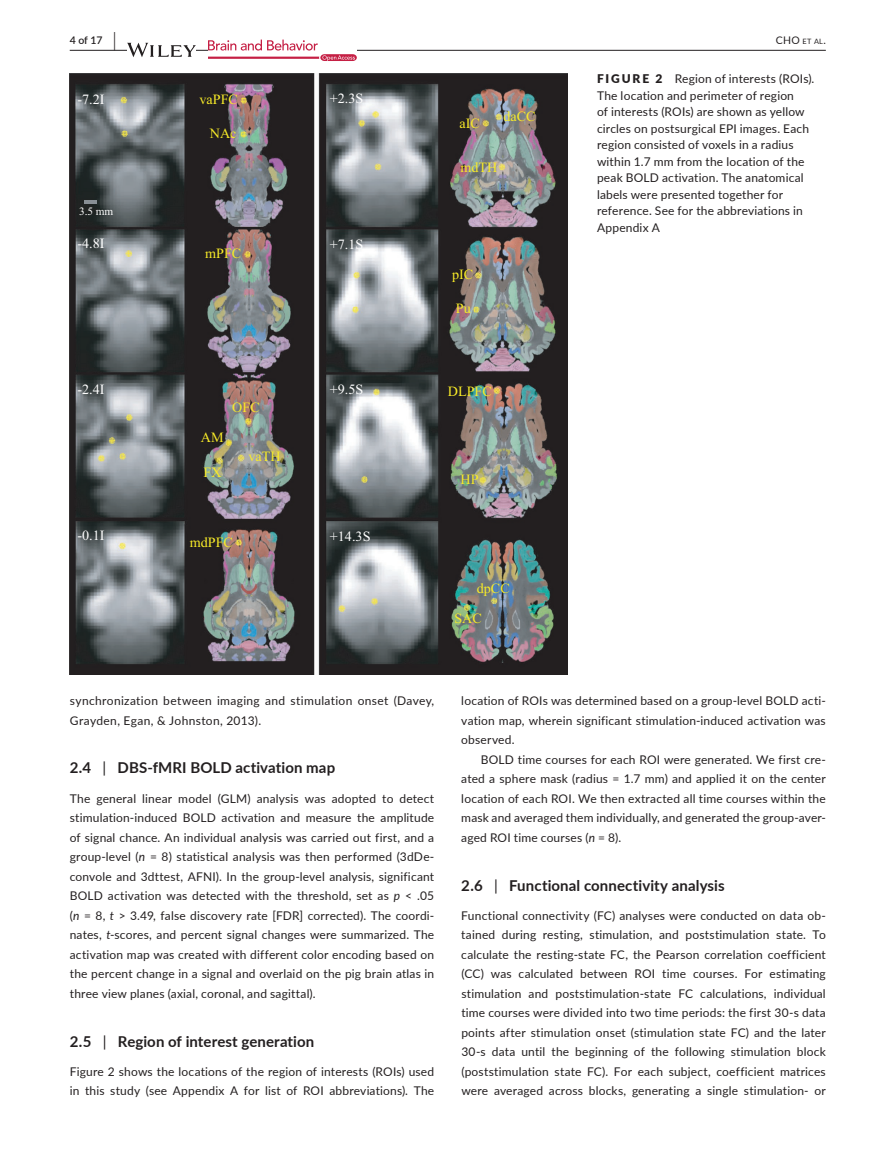
<style>
.page{position:relative;width:893px;height:1174px;background:#fff}
.page>*{position:absolute;margin:0;border:0;box-sizing:border-box;transform-origin:0 0}
.t1{font:700 15px "Lato";letter-spacing:.005em;color:#231f20}
.t2{font:14.1px/30.2px "Times New Roman";color:#f8eb28}
.t3{font:14.1px "Times New Roman";color:#fff}
.t4{font:12px/19.5px "Lato";letter-spacing:.015em;color:#231f20;text-align:justify}
.t5{font:11.25px "Times New Roman";color:#fff}
.t6{font:10.5px "Lato";color:#231f20}
.t7{font:600 10.5px "Lato";color:#231f20}
.s1{font-size:19.5px}
.s2{font-size:7.35px}
.s3{font-weight:900}
.s4{font-weight:400}
.s5{font-style:italic}
</style>
<div class="page">
<hr style="left:70px;top:50px;width:756px;height:1px;background:#231f20">
<svg style="left:127px;top:43px;width:69px;height:14px"></svg>
<svg style="left:208px;top:40px;width:149px;height:21px"></svg>
<img style="left:70px;top:73px;width:497px;height:601px">
<svg style="left:85px;top:200px;width:12px;height:3px"></svg>
<p class="t7" style="left:70px;top:33px;width:48px">4 of 17 <span class="s1">|</span></p>
<p class="t6" style="left:776px;top:33px;width:51px">CHO <span class="s2">et al</span>.</p>
<p class="t3" style="left:77px;top:89px;width:29px">-7.2I</p>
<p class="t5" style="left:79px;top:204px;width:36px">3.5 mm</p>
<p class="t2" style="left:200px;top:84px;width:40px">vaPFC</p>
<p class="t2" style="left:210px;top:117px;width:28px">NAc</p>
<p class="t3" style="left:330px;top:89px;width:35px">+2.3S</p>
<p class="t2" style="left:503px;top:101px;width:34px">daCC</p>
<p class="t2" style="left:460px;top:108px;width:22px">aIC</p>
<p class="t2" style="left:461px;top:152px;width:38px">mdTH</p>
<p class="t4" style="left:597px;top:70px;width:219px;line-height:16.5px;text-align:left"><span class="s3">FIGURE 2</span> Region of interests (ROIs).<br>The location and perimeter of region<br>of interests (ROIs) are shown as yellow circles on postsurgical EPI images. Each region consisted of voxels in a radius within 1.7 mm from the location of the peak BOLD activation. The anatomical labels were presented together for reference. See for the abbreviations in Appendix A</p>
<p class="t3" style="left:77px;top:234px;width:29px">-4.8I</p>
<p class="t2" style="left:205px;top:238px;width:38px">mPFC</p>
<p class="t3" style="left:330px;top:234px;width:35px">+7.1S</p>
<p class="t2" style="left:452px;top:258px;width:23px">pIC</p>
<p class="t2" style="left:456px;top:293px;width:16px">Pu</p>
<p class="t3" style="left:77px;top:379px;width:29px">-2.4I</p>
<p class="t3" style="left:330px;top:380px;width:35px">+9.5S</p>
<p class="t2" style="left:448px;top:375px;width:46px">DLPFC</p>
<p class="t2" style="left:232px;top:392px;width:29px">OFC</p>
<p class="t2" style="left:201px;top:422px;width:24px">AM</p>
<p class="t2" style="left:203px;top:457px;width:20px">FX</p>
<p class="t2" style="left:248px;top:441px;width:34px">vaTH</p>
<p class="t2" style="left:461px;top:463px;width:20px">HP</p>
<p class="t3" style="left:77px;top:525px;width:29px">-0.1I</p>
<p class="t2" style="left:190px;top:527px;width:45px">mdPFC</p>
<p class="t3" style="left:330px;top:526px;width:42px">+14.3S</p>
<p class="t2" style="left:454px;top:573px;width:57px;text-indent:22px">dpCC<br>SAC</p>
<p class="t4" style="left:70px;top:690px;width:366px">synchronization between imaging and stimulation onset (Davey,<br>Grayden, Egan, &amp; Johnston, 2013).</p>
<p class="t1" style="left:70px;top:757px;width:267px">2.4 <span class="s4">|</span> DBS‐fMRI BOLD activation map</p>
<p class="t4" style="left:70px;top:788px;width:366px">The general linear model (GLM) analysis was adopted to detect stimulation‐induced BOLD activation and measure the amplitude of signal chance. An individual analysis was carried out first, and a group‐level (<span class="s5">n</span> = 8) statistical analysis was then performed (3dDe&shy;convole and 3dttest, AFNI). In the group‐level analysis, significant BOLD activation was detected with the threshold, set as <span class="s5">p</span> &lt; .05 (<span class="s5">n</span> = 8, <span class="s5">t</span> &gt; 3.49, false discovery rate [FDR] corrected). The coordi&shy;nates, <span class="s5">t</span>‐scores, and percent signal changes were summarized. The activation map was created with different color encoding based on the percent change in a signal and overlaid on the pig brain atlas in three view planes (axial, coronal, and sagittal).</p>
<p class="t1" style="left:70px;top:1030px;width:246px">2.5 <span class="s4">|</span> Region of interest generation</p>
<p class="t4" style="left:70px;top:1061px;width:366px">Figure 2 shows the locations of the region of interests (ROIs) used in this study (see Appendix A for list of ROI abbreviations). The</p>
<p class="t4" style="left:461px;top:690px;width:366px">location of ROIs was determined based on a group‐level BOLD acti&shy;vation map, wherein significant stimulation‐induced activation was observed.</p>
<p class="t4" style="left:461px;top:749px;width:366px;text-indent:19px">BOLD time courses for each ROI were generated. We first cre&shy;ated a sphere mask (radius = 1.7 mm) and applied it on the center location of each ROI. We then extracted all time courses within the mask and averaged them individually, and generated the group‐aver&shy;aged ROI time courses (<span class="s5">n</span> = 8).</p>
<p class="t1" style="left:461px;top:874px;width:265px">2.6 <span class="s4">|</span> Functional connectivity analysis</p>
<p class="t4" style="left:461px;top:905px;width:366px">Functional connectivity (FC) analyses were conducted on data ob&shy;tained during resting, stimulation, and poststimulation state. To calculate the resting‐state FC, the Pearson correlation coefficient (CC) was calculated between ROI time courses. For estimating stimulation and poststimulation‐state FC calculations, individual time courses were divided into two time periods: the first 30‐s data points after stimulation onset (stimulation state FC) and the later 30‐s data until the beginning of the following stimulation block (poststimulation state FC). For each subject, coefficient matrices were averaged across blocks, generating a single stimulation‐ or</p>
</div>
